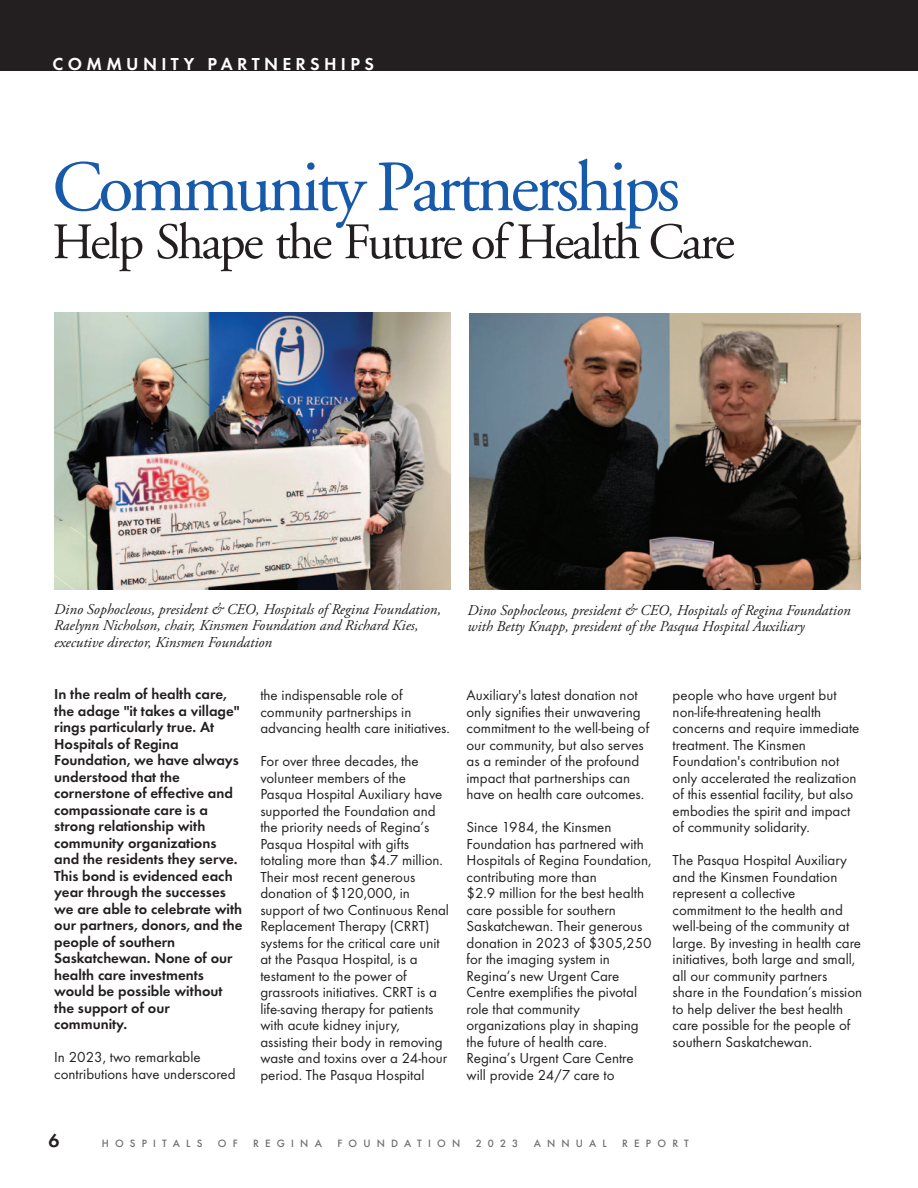
<style>
.page{position:relative;width:918px;height:1188px;background:#fff}
.page>*{position:absolute;margin:0;border:0;box-sizing:border-box;transform-origin:0 0}
.t1{font:72px "Adobe Garamond";letter-spacing:-.05em;color:#185aaa}
.t2{font:51px "Adobe Garamond";letter-spacing:-.045em;color:#231f20}
.t3{font:600 19.5px "Futura T";color:#231f20}
.t4{font:600 18px "Futura T";letter-spacing:.24em;color:#fff}
.t5{font:15px/16.5px "Futura TOT";color:#231f20}
.t6{font:600 15px/16.5px "Futura T";color:#231f20}
.t7{font:italic 15px/16.5px "Adobe Garamond Pro";color:#231f20}
.t8{font:500 9.75px "Futura";letter-spacing:.635em;color:#706f6f}
</style>
<div class="page">
<div style="left:0;top:0;width:918px;height:71px;background:#231f20"></div>
<img style="left:54px;top:313px;width:396px;height:277px">
<img style="left:470px;top:313px;width:391px;height:277px">
<p class="t4" style="left:53px;top:57px;width:323px">COMMUNITY PARTNERSHIPS</p>
<p class="t1" style="left:52px;top:158px;width:629px">Community Partnerships</p>
<p class="t2" style="left:52px;top:221px;width:684px">Help Shape the Future of Health Care</p>
<p class="t7" style="left:54px;top:602px;width:388px">Dino Sophocleous, president &amp; CEO, Hospitals of Regina Foundation,<br>Raelynn Nicholson, chair, Kinsmen Foundation and Richard Kies, executive director, Kinsmen Foundation</p>
<p class="t6" style="left:54px;top:687px;width:190px">In the realm of health care, the adage "it takes a village" rings particularly true. At<br>Hospitals of Regina<br>Foundation, we have always understood that the cornerstone of effective and compassionate care is a strong relationship with community organizations and the residents they serve.<br>This bond is evidenced each year through the successes we are able to celebrate with our partners, donors, and the people of southern<br>Saskatchewan. None of our health care investments would be possible without the support of our community.</p>
<p class="t5" style="left:54px;top:1050px;width:183px">In 2023, two remarkable contributions have underscored</p>
<p class="t5" style="left:260px;top:688px;width:191px">the indispensable role of community partnerships in advancing health care initiatives.</p>
<p class="t5" style="left:260px;top:754px;width:190px">For over three decades, the volunteer members of the<br>Pasqua Hospital Auxiliary have supported the Foundation and the priority needs of Regina’s<br>Pasqua Hospital with gifts totaling more than $4.7 million.<br>Their most recent generous donation of $120,000, in support of two Continuous Renal<br>Replacement Therapy (CRRT) systems for the critical care unit at the Pasqua Hospital, is a testament to the power of grassroots initiatives. CRRT is a life-saving therapy for patients with acute kidney injury, assisting their body in removing waste and toxins over a 24-hour period. The Pasqua Hospital</p>
<p class="t7" style="left:467px;top:603px;width:385px">Dino Sophocleous, president &amp; CEO, Hospitals of Regina Foundation with Betty Knapp, president of the Pasqua Hospital Auxiliary</p>
<p class="t5" style="left:467px;top:688px;width:184px">Auxiliary's latest donation not only signifies their unwavering commitment to the well-being of our community, but also serves as a reminder of the profound impact that partnerships can have on health care outcomes.</p>
<p class="t5" style="left:467px;top:820px;width:187px">Since 1984, the Kinsmen<br>Foundation has partnered with<br>Hospitals of Regina Foundation, contributing more than<br>$2.9 million for the best health care possible for southern<br>Saskatchewan. Their generous donation in 2023 of $305,250 for the imaging system in<br>Regina’s new Urgent Care<br>Centre exemplifies the pivotal role that community organizations play in shaping the future of health care.<br>Regina’s Urgent Care Centre will provide 24/7 care to</p>
<p class="t5" style="left:673px;top:688px;width:188px">people who have urgent but non-life-threatening health concerns and require immediate treatment. The Kinsmen<br>Foundation's contribution not only accelerated the realization of this essential facility, but also embodies the spirit and impact of community solidarity.</p>
<p class="t5" style="left:673px;top:853px;width:191px">The Pasqua Hospital Auxiliary and the Kinsmen Foundation represent a collective commitment to the health and well-being of the community at large. By investing in health care initiatives, both large and small, all our community partners share in the Foundation’s mission to help deliver the best health care possible for the people of southern Saskatchewan.</p>
<p class="t3" style="left:48px;top:1132px;width:13px">6</p>
<p class="t8" style="left:102px;top:1136px;width:102px">HOSPITALS</p>
<p class="t8" style="left:218px;top:1136px;width:21px">O F</p>
<p class="t8" style="left:253px;top:1136px;width:70px">REGINA</p>
<p class="t8" style="left:337px;top:1136px;width:124px">FOUNDATION</p>
<p class="t8" style="left:476px;top:1136px;width:44px">2023</p>
<p class="t8" style="left:534px;top:1136px;width:75px">ANNUAL</p>
<p class="t8" style="left:622px;top:1136px;width:68px">REPORT</p>
</div>
